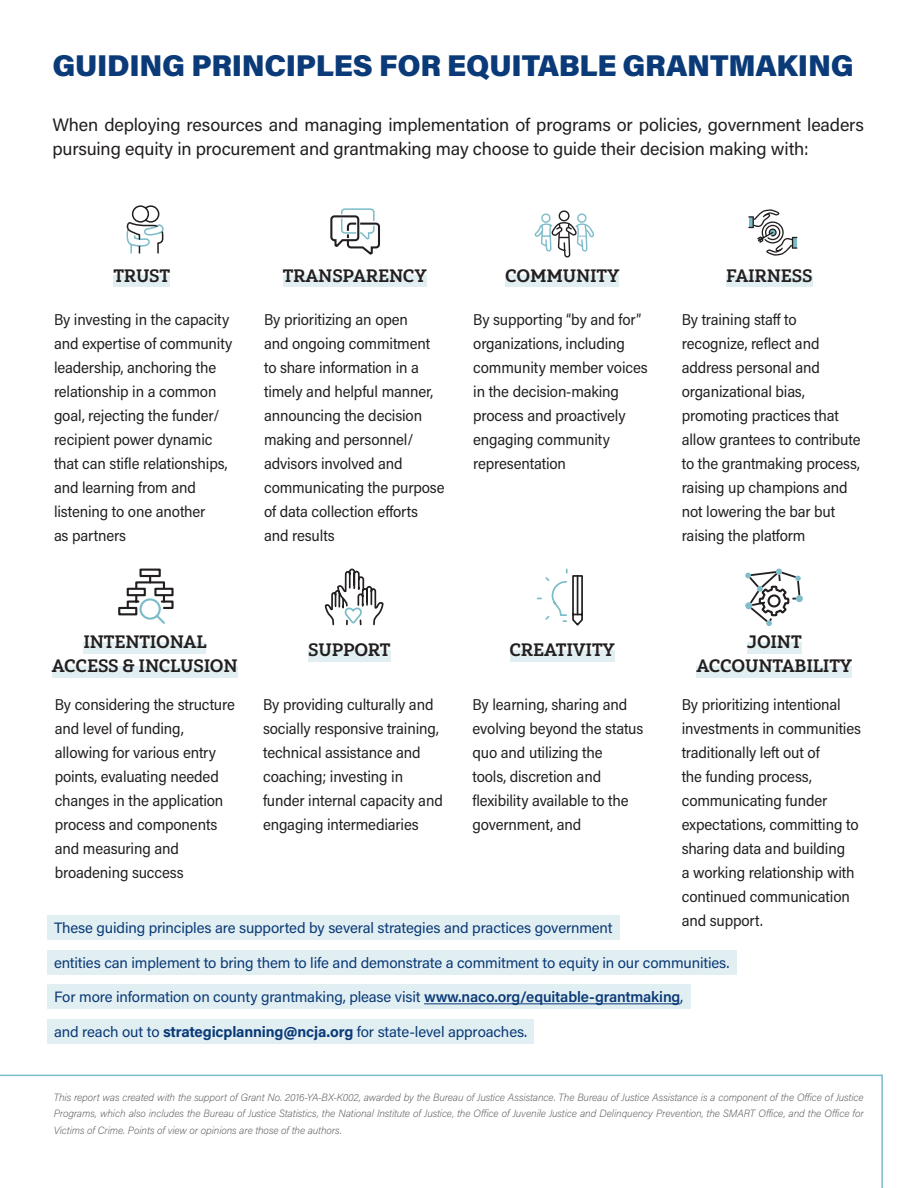
<style>
.page{position:relative;width:918px;height:1188px;background:#fff}
.page>*{position:absolute;margin:0;border:0;box-sizing:border-box;transform-origin:0 0}
.principle_header{font:900 30px "Acumin Pro";letter-spacing:-.01em;color:#0a3a78}
.Body{font:18px/24px "Acumin Pro";letter-spacing:-.01em;color:#231f20}
.Principle_Titles{font:18px "Yorkten Slab Nor Bol";letter-spacing:-.01em;color:#231f20}
.Principle_Body{font:15.75px/24px "Acumin Pro Semi Cond";letter-spacing:-.01em;color:#231f20}
.Paragraph_Style_1{font:15px "Acumin Pro";letter-spacing:-.01em;color:#0a3a78}
.Footnotes{font:italic 200 10.5px/16.5px "Acumin Pro";letter-spacing:-.01em;color:#57585a;text-align:justify}
.s1{font-weight:600}
.s2{font-weight:700}
</style>
<div class="page">
<div style="left:113px;top:276px;width:57px;height:11px;background:#e2eff2"></div>
<div style="left:726px;top:276px;width:87px;height:11px;background:#e2eff2"></div>
<svg style="left:748px;top:209px;width:49px;height:47px"></svg>
<div style="left:83px;top:642px;width:123px;height:11px;background:#e2eff2"></div>
<div style="left:52px;top:666px;width:186px;height:11px;background:#e2eff2"></div>
<div style="left:283px;top:276px;width:143px;height:11px;background:#e2eff2"></div>
<svg style="left:330px;top:208px;width:50px;height:47px"></svg>
<div style="left:510px;top:650px;width:105px;height:11px;background:#e2eff2"></div>
<svg style="left:537px;top:568px;width:46px;height:58px"></svg>
<hr style="left:577px;top:576px;width:1px;height:38px;background:#231f20">
<div style="left:308px;top:650px;width:82px;height:11px;background:#e2eff2"></div>
<svg style="left:324px;top:568px;width:60px;height:58px"></svg>
<div style="left:747px;top:642px;width:54px;height:11px;background:#e2eff2"></div>
<div style="left:696px;top:666px;width:156px;height:11px;background:#e2eff2"></div>
<div style="left:505px;top:276px;width:114px;height:11px;background:#e2eff2"></div>
<svg style="left:534px;top:210px;width:61px;height:48px"></svg>
<svg style="left:0;top:1075px;width:883px;height:113px"></svg>
<div style="left:47px;top:916px;width:573px;height:24px;background:#e2eff2"></div>
<div style="left:47px;top:950px;width:689px;height:25px;background:#e2eff2"></div>
<div style="left:47px;top:985px;width:643px;height:24px;background:#e2eff2"></div>
<hr style="left:424px;top:1003px;width:256px;height:1px;background:#0a3a78">
<div style="left:47px;top:1019px;width:487px;height:25px;background:#e2eff2"></div>
<svg style="left:118px;top:568px;width:56px;height:56px"></svg>
<div style="left:154px;top:588px;width:20px;height:8px;border:2px solid #231f20"></div>
<div style="left:796px;top:595px;width:7px;height:7px;background:#7ebdc9;border-radius:50%"></div>
<svg style="left:745px;top:569px;width:56px;height:57px"></svg>
<div style="left:768px;top:594px;width:13px;height:14px;border:2px solid #231f20;border-radius:50%"></div>
<svg style="left:126px;top:205px;width:38px;height:49px"></svg>
<p class="principle_header" style="left:52px;top:44px;width:803px">GUIDING PRINCIPLES FOR EQUITABLE GRANTMAKING</p>
<p class="Body" style="left:52px;top:112px;width:813px">When deploying resources and managing implementation of programs or policies, government leaders pursuing equity in procurement and grantmaking may choose to guide their decision making with:</p>
<p class="Principle_Titles" style="left:113px;top:265px;width:58px">TRUST</p>
<p class="Principle_Titles" style="left:726px;top:265px;width:88px">FAIRNESS</p>
<p class="Principle_Body" style="left:54px;top:306px;width:180px">By investing in the capacity and expertise of community leadership, anchoring the relationship in a common goal, rejecting the funder/ recipient power dynamic that can stifle relationships, and learning from and listening to one another<br>as partners</p>
<p class="Principle_Titles" style="left:283px;top:265px;width:146px">TRANSPARENCY</p>
<p class="Principle_Body" style="left:264px;top:306px;width:182px">By prioritizing an open<br>and ongoing commitment to share information in a timely and helpful manner, announcing the decision making and personnel/ advisors involved and communicating the purpose of data collection efforts and results</p>
<p class="Principle_Titles" style="left:505px;top:265px;width:116px">COMMUNITY</p>
<p class="Principle_Body" style="left:473px;top:306px;width:176px">By supporting “by and for” organizations, including community member voices in the decision-making process and proactively engaging community representation</p>
<p class="Principle_Body" style="left:682px;top:306px;width:180px">By training staff to recognize, reflect and address personal and organizational bias, promoting practices that allow grantees to contribute to the grantmaking process, raising up champions and not lowering the bar but raising the platform</p>
<p class="Principle_Titles" style="left:83px;top:631px;width:125px">INTENTIONAL</p>
<p class="Principle_Titles" style="left:52px;top:655px;width:187px">ACCESS &amp; INCLUSION</p>
<p class="Principle_Body" style="left:55px;top:692px;width:182px">By considering the structure and level of funding, allowing for various entry points, evaluating needed changes in the application process and components and measuring and broadening success</p>
<p class="Principle_Titles" style="left:747px;top:631px;width:56px">JOINT</p>
<p class="Principle_Titles" style="left:696px;top:655px;width:157px">ACCOUNTABILITY</p>
<p class="Principle_Body" style="left:682px;top:692px;width:181px">By prioritizing intentional investments in communities traditionally left out of<br>the funding process, communicating funder expectations, committing to sharing data and building<br>a working relationship with continued communication and support.</p>
<p class="Principle_Titles" style="left:308px;top:639px;width:84px">SUPPORT</p>
<p class="Principle_Titles" style="left:510px;top:639px;width:107px">CREATIVITY</p>
<p class="Principle_Body" style="left:263px;top:692px;width:181px">By providing culturally and socially responsive training, technical assistance and coaching; investing in funder internal capacity and engaging intermediaries</p>
<p class="Principle_Body" style="left:472px;top:692px;width:172px">By learning, sharing and evolving beyond the status quo and utilizing the<br>tools, discretion and flexibility available to the government, and</p>
<p class="Paragraph_Style_1" style="left:54px;top:918px;width:560px">These guiding principles are supported by several strategies and practices government</p>
<p class="Paragraph_Style_1" style="left:54px;top:952px;width:677px">entities can implement to bring them to life and demonstrate a commitment to equity in our communities.</p>
<p class="Paragraph_Style_1" style="left:54px;top:987px;width:631px">For more information on county grantmaking, please visit <span class="s1">www.naco.org/equitable-grantmaking</span>,</p>
<p class="Paragraph_Style_1" style="left:54px;top:1021px;width:475px">and reach out to <span class="s2">strategicplanning@ncja.org</span> for state-level approaches.</p>
<p class="Footnotes" style="left:54px;top:1088px;width:812px">This report was created with the support of Grant No. 2016-YA-BX-K002, awarded by the Bureau of Justice Assistance. The Bureau of Justice Assistance is a component of the Office of Justice Programs, which also includes the Bureau of Justice Statistics, the National Institute of Justice, the Office of Juvenile Justice and Delinquency Prevention, the SMART Office, and the Office for Victims of Crime. Points of view or opinions are those of the authors.</p>
</div>
